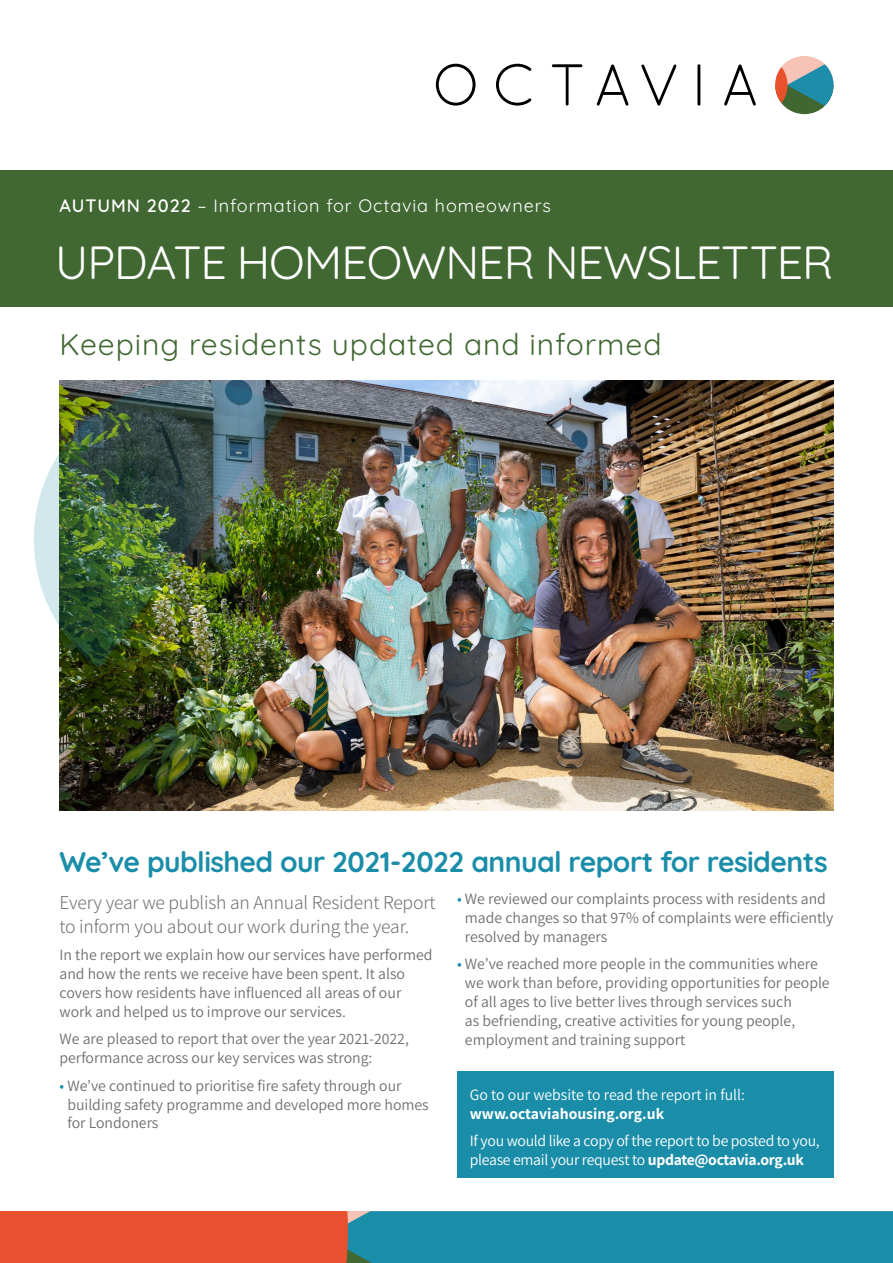
<style>
.page{position:relative;width:893px;height:1263px;background:#fff}
.page>*{position:absolute;margin:0;border:0;box-sizing:border-box;transform-origin:0 0}
.t1{font:46.5px "Quicksand";letter-spacing:-.02em;color:#fff}
.t2{font:30px "Quicksand";letter-spacing:.03em;color:#416832}
.t3{font:700 28.5px "Quicksand";letter-spacing:-.02em;color:#1a8da8}
.t4{font:300 19.5px/24px "Assistant";letter-spacing:-.01em;color:#706f6f}
.t5{font:18px "Quicksand";letter-spacing:.05em;color:#fff}
.t6{font:15.75px/18.9px "Assistant";color:#706f6f}
.t7{font:15.75px/18.9px "Assistant";letter-spacing:-.02em;color:#fff}
.t8{font:15.75px "Assistant";color:#fff}
.t9{font:700 15.75px "Assistant";color:#fff}
.s1{font-weight:600}
.s2{color:#1a8da8}
.s3{font-weight:700}
</style>
<div class="page">
<div style="left:0;top:171px;width:893px;height:136px;background:#416832"></div>
<img style="left:60px;top:381px;width:773px;height:429px">
<img style="left:34px;top:380px;width:252px;height:288px">
<svg style="left:775px;top:56px;width:58px;height:58px"></svg>
<svg style="left:436px;top:64px;width:39px;height:42px"></svg>
<svg style="left:496px;top:64px;width:36px;height:42px"></svg>
<svg style="left:552px;top:64px;width:30px;height:42px"></svg>
<svg style="left:597px;top:64px;width:32px;height:42px"></svg>
<svg style="left:641px;top:64px;width:36px;height:42px"></svg>
<hr style="left:697px;top:64px;width:3px;height:42px;background:#000">
<svg style="left:724px;top:64px;width:32px;height:42px"></svg>
<svg style="left:0;top:1211px;width:893px;height:52px;background:#6a7578"></svg>
<div style="left:457px;top:1071px;width:376px;height:107px;background:#1a8da8"></div>
<p class="t5" style="left:60px;top:192px;width:493px"><span class="s1">AUTUMN 2022</span> – Information for Octavia homeowners</p>
<h1 class="t1" style="left:55px;top:226px;width:780px">UPDATE HOMEOWNER NEWSLETTER</h1>
<h2 class="t2" style="left:60px;top:321px;width:603px">Keeping residents updated and informed</h2>
<h3 class="t3" style="left:60px;top:840px;width:770px">We’ve published our 2021-2022 annual report for residents</h3>
<p class="t4" style="left:60px;top:889px;width:378px">Every year we publish an Annual Resident Report to inform you about our work during the year.</p>
<p class="t6" style="left:60px;top:945px;width:374px">In the report we explain how our services have performed and how the rents we receive have been spent. It also covers how residents have influenced all areas of our work and helped us to improve our services.</p>
<p class="t6" style="left:60px;top:1029px;width:351px">We are pleased to report that over the year 2021-2022, performance across our key services was strong:</p>
<p class="t6" style="left:67px;top:1075px;width:363px;text-indent:-8px"><span class="s2">•</span> We’ve continued to prioritise fire safety through our building safety programme and developed more homes for Londoners</p>
<p class="t6" style="left:465px;top:888px;width:370px;text-indent:-8px"><span class="s2">•</span> We reviewed our complaints process with residents and made changes so that 97% of complaints were efficiently resolved by managers</p>
<p class="t6" style="left:465px;top:953px;width:366px;text-indent:-8px"><span class="s2">•</span> We’ve reached more people in the communities where we work than before, providing opportunities for people of all ages to live better lives through services such<br>as befriending, creative activities for young people, employment and training support</p>
<p class="t8" style="left:470px;top:1084px;width:277px">Go to our website to read the report in full:</p>
<p class="t9" style="left:470px;top:1103px;width:196px">www.octaviahousing.org.uk</p>
<p class="t7" style="left:470px;top:1131px;width:351px">If you would like a copy of the report to be posted to you, please email your request to <span class="s3">update@octavia.org.uk</span></p>
</div>
